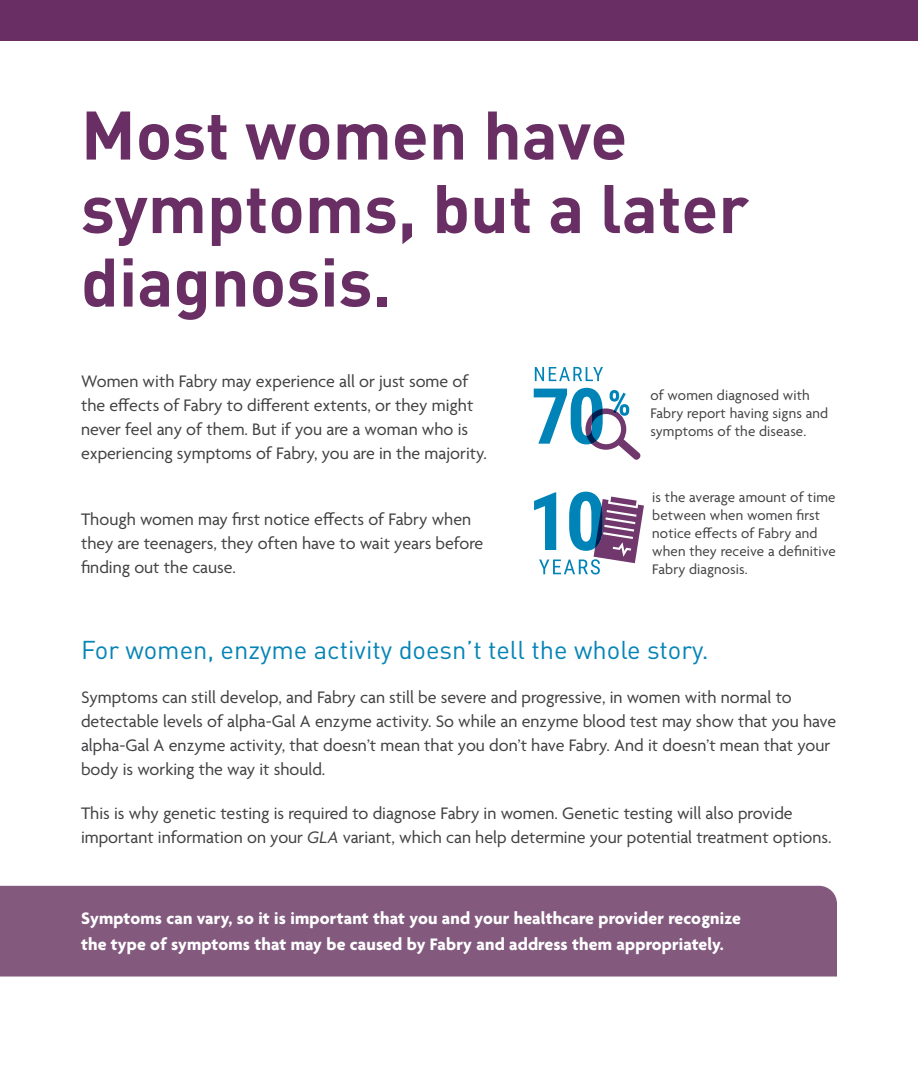
<style>
.page{position:relative;width:918px;height:1080px;background:#fff}
.page>*{position:absolute;margin:0;border:0;box-sizing:border-box;transform-origin:0 0}
.t1{font:700 67.5px/73.5px "DIN Pro";color:#692f64}
.t2{font:25.5px "DIN";color:#0684b6}
.t3{font:18px/24px "Agenda";color:#414042}
.t4{font:700 18px/25.5px "Agenda";letter-spacing:.01em;color:#fff}
.t5{font:15px/18px "Agenda";letter-spacing:.01em;color:#414042}
.s1{font-style:italic}
</style>
<div class="page">
<div style="left:0;top:0;width:918px;height:41px;background:#692f64"></div>
<div style="left:0;top:886px;width:837px;height:91px;background:#83597e"></div>
<svg style="left:534px;top:388px;width:106px;height:72px"></svg>
<svg style="left:535px;top:367px;width:68px;height:14px"></svg>
<svg style="left:534px;top:492px;width:110px;height:82px"></svg>
<h1 class="t1" style="left:81px;top:94px;width:670px">Most women have symptoms, but a later diagnosis.</h1>
<p class="t3" style="left:81px;top:371px;width:408px">Women with Fabry may experience all or just some of the effects of Fabry to different extents, or they might never feel any of them. But if you are a woman who is experiencing symptoms of Fabry, you are in the majority.</p>
<p class="t3" style="left:81px;top:508px;width:404px">Though women may first notice effects of Fabry when they are teenagers, they often have to wait years before finding out the cause.</p>
<p class="t5" style="left:650px;top:388px;width:179px">of women diagnosed with<br>Fabry report having signs and symptoms of the disease.</p>
<p class="t5" style="left:652px;top:489px;width:185px">is the average amount of time between when women first notice effects of Fabry and when they receive a definitive<br>Fabry diagnosis.</p>
<h2 class="t2" style="left:81px;top:634px;width:629px">For women, enzyme activity doesn’t tell the whole story.</h2>
<p class="t3" style="left:81px;top:687px;width:757px">Symptoms can still develop, and Fabry can still be severe and progressive, in women with normal to detectable levels of alpha-Gal A enzyme activity. So while an enzyme blood test may show that you have alpha-Gal A enzyme activity, that doesn’t mean that you don’t have Fabry. And it doesn’t mean that your body is working the way it should.</p>
<p class="t3" style="left:81px;top:803px;width:752px">This is why genetic testing is required to diagnose Fabry in women. Genetic testing will also provide important information on your <span class="s1">GLA</span> variant, which can help determine your potential treatment options.</p>
<p class="t4" style="left:81px;top:907px;width:662px">Symptoms can vary, so it is important that you and your healthcare provider recognize the type of symptoms that may be caused by Fabry and address them appropriately.</p>
</div>
